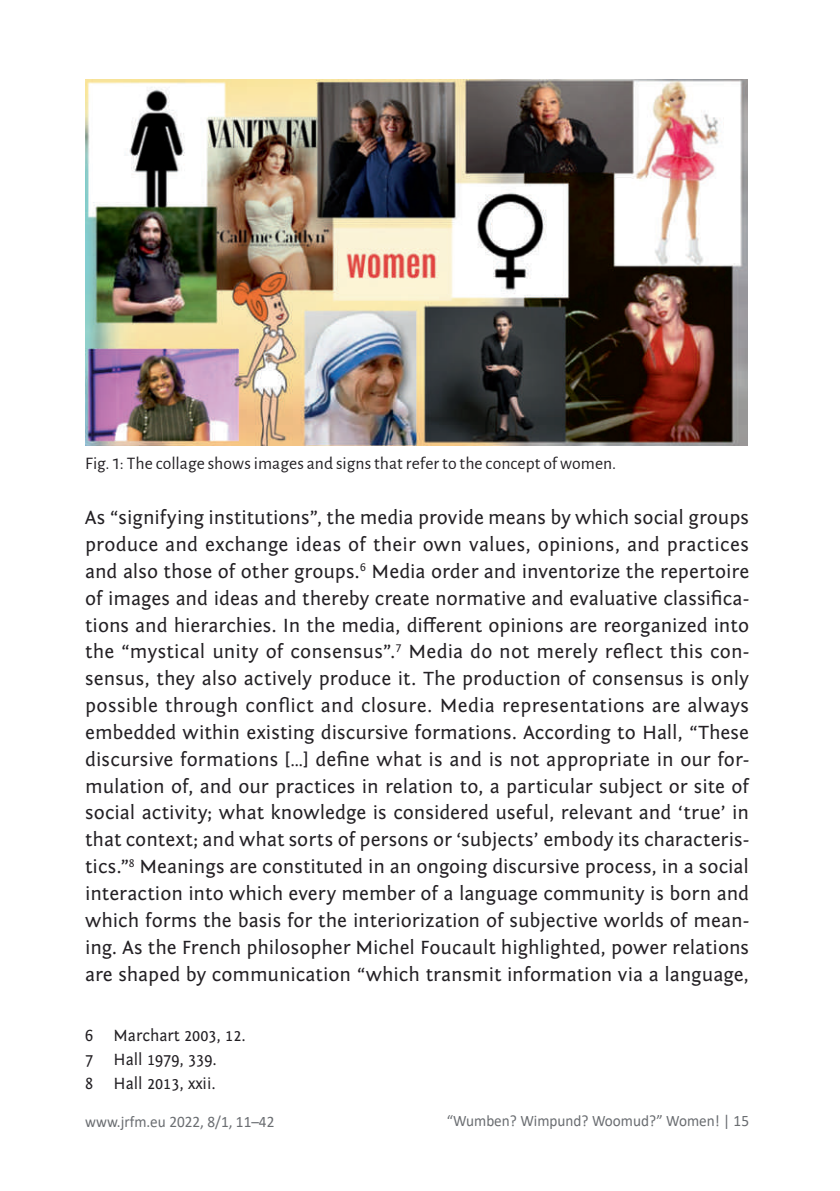
<style>
.page{position:relative;width:840px;height:1191px;background:#fff}
.page>*{position:absolute;margin:0;border:0;box-sizing:border-box;transform-origin:0 0}
.t1{font:20px/26.8px "Fontin Sans";letter-spacing:-.005em;color:#232024;text-align:justify}
.t2{font:17.6px "Alegreya Sans";letter-spacing:.005em;color:#232024}
.t3{font:17px/23.8px "Fontin Sans";color:#232024;scale:.95 1}
.t4{font:16px "Calibri";color:#6a6d71;scale:.95 1}
</style>
<div class="page">
<img style="left:85px;top:79px;width:661px;height:367px">
<p class="t2" style="left:85px;top:451px;width:532px">Fig. 1: The collage shows images and signs that refer to the concept of women.</p>
<p class="t1" style="left:85px;top:504px;width:665px">As “signifying institutions”, the media provide means by which social groups produce and exchange ideas of their own values, opinions, and practices and also those of other groups.<sup>6</sup> Media order and inventorize the repertoire of images and ideas and thereby create normative and evaluative classifica&shy;tions and hierarchies. In the media, different opinions are reorganized into the “mystical unity of consensus”.<sup>7</sup> Media do not merely reflect this con&shy;sensus, they also actively produce it. The production of consensus is only possible through conflict and closure. Media representations are always embedded within existing discursive formations. According to Hall, “These discursive formations […] define what is and is not appropriate in our for&shy;mulation of, and our practices in relation to, a particular subject or site of social activity; what knowledge is considered useful, relevant and ‘true’ in that context; and what sorts of persons or ‘subjects’ embody its characteris&shy;tics.”<sup>8</sup> Meanings are constituted in an ongoing discursive process, in a social interaction into which every member of a language community is born and which forms the basis for the interiorization of subjective worlds of mean&shy;ing. As the French philosopher Michel Foucault highlighted, power relations are shaped by communication “which transmit information via a language,</p>
<p class="t3" style="left:85px;top:1024px;width:170px">6 Marchart 2003, 12.<br>7 Hall 1979, 339.<br>8 Hall 2013, xxii.</p>
<p class="t4" style="left:85px;top:1110px;width:201px">www.jrfm.eu 2022, 8/1, 11–42</p>
<p class="t4" style="left:446px;top:1109px;width:319px">“Wumben? Wimpund? Woomud?” Women! | 15</p>
</div>
